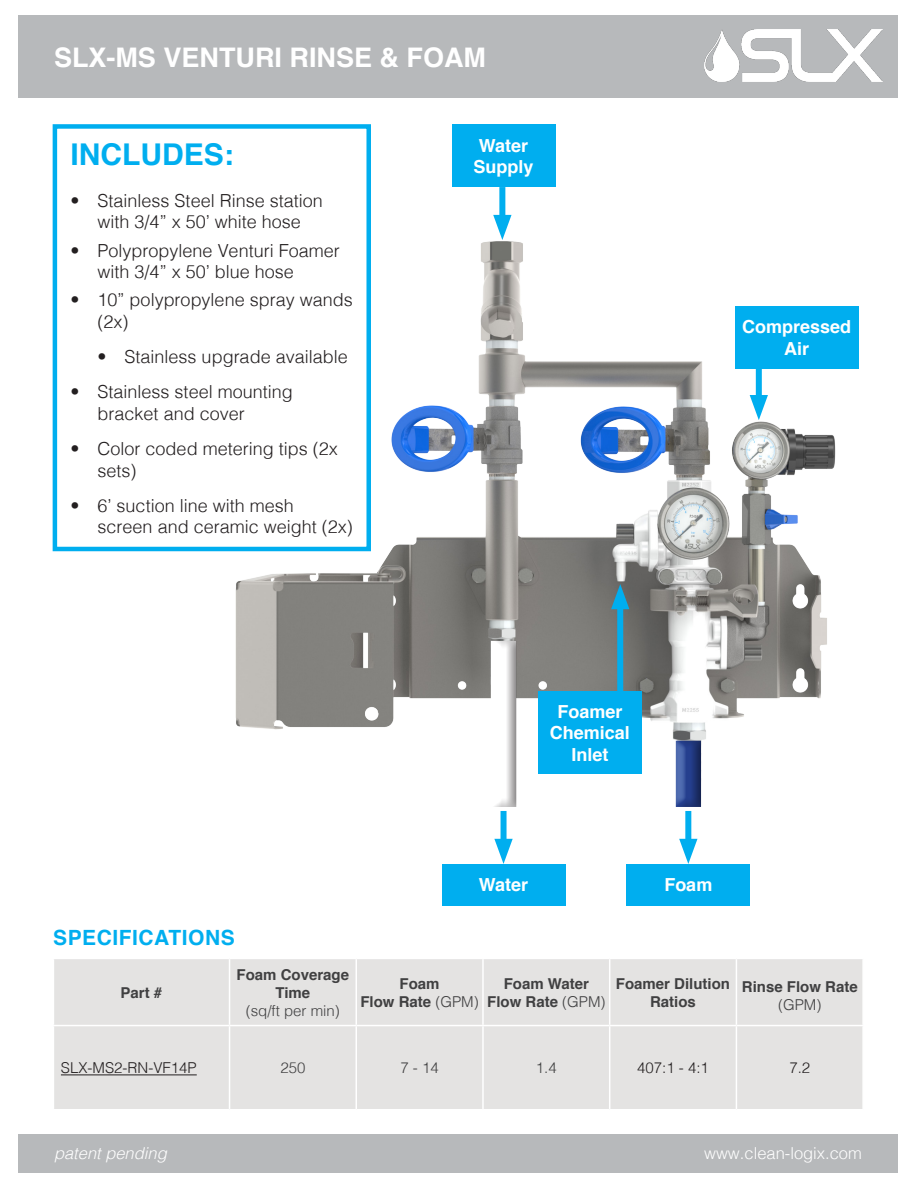
<style>
.page{position:relative;width:918px;height:1188px;background:#fff}
.page>*{position:absolute;margin:0;border:0;box-sizing:border-box;transform-origin:0 0}
.t1{font:700 30px "Helvetica";color:#00aeef}
.t2{font:700 27px "Helvetica";color:#fff}
.t3{font:700 21px "Helvetica";letter-spacing:.025em;color:#00aeef}
.t4{font:300 18px/21.6px "Helvetica";color:#231f20}
.t5{font:700 18px/21.6px "Helvetica";color:#fff;text-align:center}
.t6{font:300 16.5px "Helvetica";color:#fff}
.t7{font:italic 300 16.5px "Helvetica";color:#fff}
.t8{font:700 15px/18px "Helvetica";color:#404041;text-align:center}
.t9{font:300 15px "Helvetica";color:#231f20}
.t10{font:300 15px "Helvetica";color:#404041}
.s1{font-weight:300}
</style>
<div class="page">
<div style="left:18px;top:16px;width:880px;height:82px;background:#b7b9bb"></div>
<img style="left:705px;top:29px;width:177px;height:53px">
<div style="left:18px;top:1134px;width:880px;height:38px;background:#b7b9bb"></div>
<div style="left:53px;top:124px;width:318px;height:427px;border:4px solid #00aeef"></div>
<img style="left:207px;top:208px;width:652px;height:619px">
<div style="left:488px;top:639px;width:17px;height:169px;background:#fff;opacity:.75"></div>
<div style="left:491px;top:639px;width:26px;height:169px;background:#231f20;opacity:.75"></div>
<div style="left:673px;top:739px;width:17px;height:69px;background:#fff;opacity:.75"></div>
<div style="left:676px;top:739px;width:25px;height:69px;background:#231f20;opacity:.75"></div>
<div style="left:452px;top:124px;width:103px;height:63px;background:#00aeef"></div>
<div style="left:735px;top:306px;width:123px;height:63px;background:#00aeef"></div>
<div style="left:756px;top:354px;width:6px;height:51px;background:#00aeef"></div>
<svg style="left:750px;top:395px;width:18px;height:25px"></svg>
<div style="left:499px;top:187px;width:6px;height:38px;background:#00aeef"></div>
<svg style="left:493px;top:215px;width:19px;height:25px"></svg>
<div style="left:627px;top:864px;width:123px;height:41px;background:#00aeef"></div>
<div style="left:685px;top:811px;width:6px;height:38px;background:#00aeef"></div>
<svg style="left:679px;top:839px;width:18px;height:25px"></svg>
<div style="left:442px;top:864px;width:123px;height:41px;background:#00aeef"></div>
<div style="left:501px;top:811px;width:6px;height:38px;background:#00aeef"></div>
<svg style="left:494px;top:839px;width:19px;height:25px"></svg>
<div style="left:538px;top:691px;width:103px;height:83px;background:#00aeef"></div>
<div style="left:617px;top:599px;width:6px;height:92px;background:#00aeef"></div>
<svg style="left:611px;top:584px;width:18px;height:25px"></svg>
<div style="left:54px;top:959px;width:808px;height:150px;background:#e4e3e2"></div>
<hr style="left:229px;top:959px;width:1px;height:66px;background:#fff">
<hr style="left:356px;top:959px;width:1px;height:66px;background:#fff">
<hr style="left:482px;top:959px;width:2px;height:66px;background:#fff">
<hr style="left:609px;top:959px;width:1px;height:66px;background:#fff">
<hr style="left:736px;top:959px;width:1px;height:66px;background:#fff">
<hr style="left:53px;top:1025px;width:177px;height:1px;background:#fff">
<hr style="left:230px;top:1025px;width:126px;height:1px;background:#fff">
<hr style="left:356px;top:1025px;width:127px;height:1px;background:#fff">
<hr style="left:356px;top:1026px;width:1px;height:83px;background:#fff">
<hr style="left:483px;top:1025px;width:127px;height:1px;background:#fff">
<hr style="left:482px;top:1026px;width:2px;height:83px;background:#fff">
<hr style="left:610px;top:1025px;width:126px;height:1px;background:#fff">
<hr style="left:609px;top:1026px;width:1px;height:83px;background:#fff">
<hr style="left:736px;top:1025px;width:128px;height:1px;background:#fff">
<hr style="left:736px;top:1026px;width:1px;height:83px;background:#fff">
<hr style="left:229px;top:1026px;width:1px;height:83px;background:#fff">
<hr style="left:61px;top:1075px;width:136px;height:1px;background:#231f20">
<p class="t2" style="left:54px;top:36px;width:434px">SLX-MS VENTURI RINSE &amp; FOAM</p>
<p class="t1" style="left:71px;top:130px;width:165px">INCLUDES:</p>
<p class="t4" style="left:71px;top:188px;width:254px;text-align:center">• Stainless Steel Rinse station with 3/4” x 50’ white hose</p>
<p class="t4" style="left:98px;top:238px;width:244px;text-indent:-27px">• Polypropylene Venturi Foamer with 3/4” x 50’ blue hose</p>
<p class="t4" style="left:98px;top:288px;width:257px;text-indent:-27px">• 10” polypropylene spray wands (2x)</p>
<p class="t4" style="left:98px;top:345px;width:252px">• Stainless upgrade available</p>
<p class="t4" style="left:98px;top:380px;width:197px;text-indent:-27px">• Stainless steel mounting bracket and cover</p>
<p class="t4" style="left:98px;top:436px;width:242px;text-indent:-27px">• Color coded metering tips (2x sets)</p>
<p class="t4" style="left:98px;top:493px;width:257px;text-indent:-27px">• 6’ suction line with mesh screen and ceramic weight (2x)</p>
<p class="t5" style="left:474px;top:135px;width:62px;text-align:left">Water<br>Supply</p>
<p class="t5" style="left:742px;top:316px;width:111px">Compressed<br>Air</p>
<p class="t3" style="left:53px;top:920px;width:183px">SPECIFICATIONS</p>
<p class="t5" style="left:550px;top:701px;width:82px">Foamer<br>Chemical<br>Inlet</p>
<p class="t5" style="left:479px;top:875px;width:51px">Water</p>
<p class="t5" style="left:664px;top:875px;width:50px">Foam</p>
<p class="t8" style="left:121px;top:984px;width:43px">Part #</p>
<p class="t8" style="left:237px;top:966px;width:114px">Foam Coverage<br>Time<br><span class="s1">(sq/ft per min)</span></p>
<p class="t8" style="left:360px;top:975px;width:120px">Foam<br>Flow Rate <span class="s1">(GPM)</span></p>
<p class="t8" style="left:487px;top:975px;width:120px">Foam Water<br>Flow Rate <span class="s1">(GPM)</span></p>
<p class="t8" style="left:616px;top:975px;width:116px">Foamer Dilution<br>Ratios</p>
<p class="t8" style="left:742px;top:978px;width:117px">Rinse Flow Rate <span class="s1">(GPM)</span></p>
<p class="t9" style="left:61px;top:1055px;width:137px">SLX-MS2-RN-VF14P</p>
<p class="t10" style="left:280px;top:1055px;width:27px">250</p>
<p class="t10" style="left:400px;top:1055px;width:40px">7 - 14</p>
<p class="t10" style="left:536px;top:1055px;width:22px">1.4</p>
<p class="t9" style="left:637px;top:1055px;width:73px">407:1 - 4:1</p>
<p class="t9" style="left:789px;top:1055px;width:22px">7.2</p>
<p class="t7" style="left:54px;top:1139px;width:114px">patent pending</p>
<p class="t6" style="left:704px;top:1139px;width:159px">www.clean-logix.com</p>
</div>
